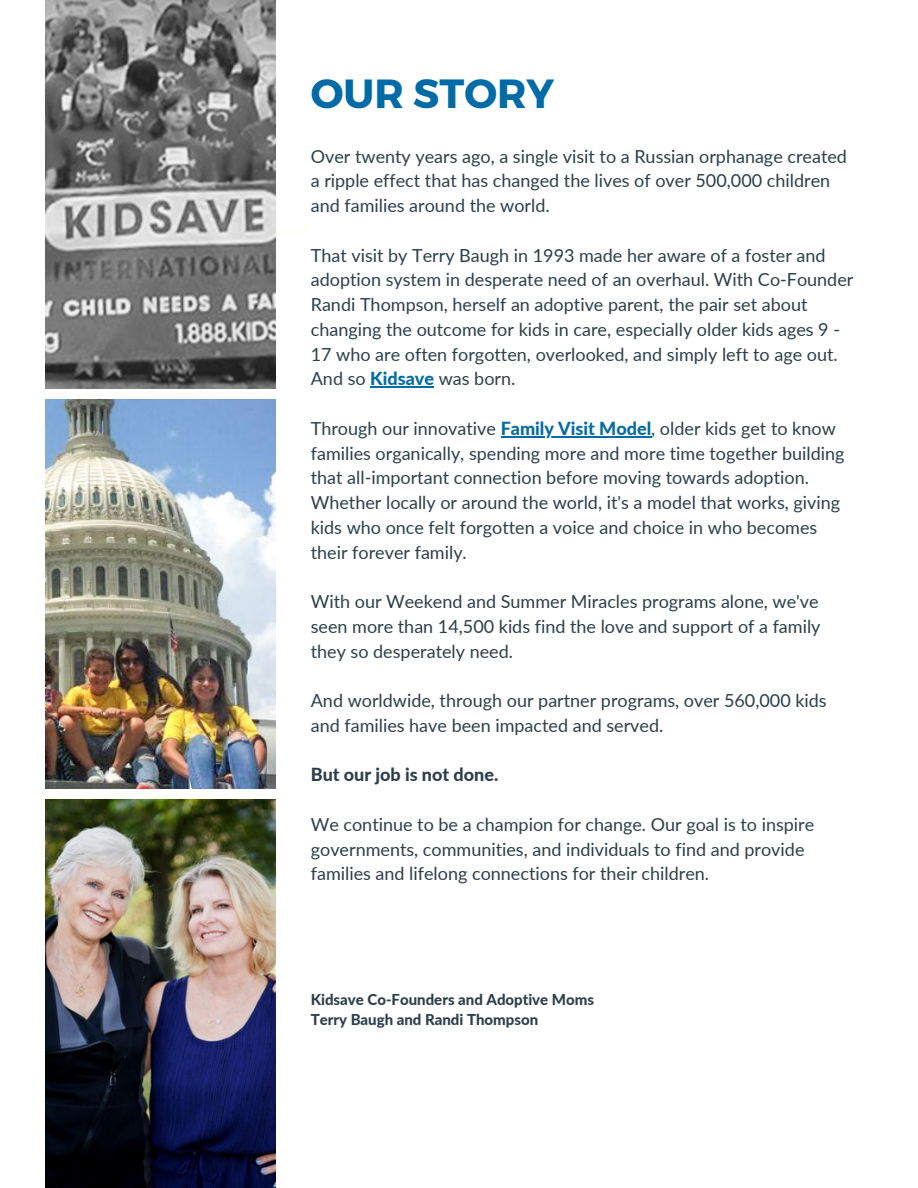
<style>
.page{position:relative;width:918px;height:1188px;background:#fff}
.page>*{position:absolute;margin:0;border:0;box-sizing:border-box;transform-origin:0 0}
.t1{font:700 40.65px "Montserrat";color:#006ba6}
.t2{font:18px/24.8px "Lato";color:#2c3f4a}
.t3{font:800 18px "Lato";color:#2c3f4a}
.t4{font:800 15px/20.2px "Lato";color:#2c3f4a}
.s1{font-weight:800;color:#006ba6}
</style>
<div class="page">
<hr style="left:370px;top:387px;width:64px;height:1px;background:#006ba6">
<hr style="left:501px;top:436px;width:150px;height:1px;background:#006ba6">
<img style="left:46px;top:800px;width:229px;height:388px">
<img style="left:46px;top:399px;width:229px;height:390px">
<img style="left:46px;top:0;width:229px;height:388px">
<h1 class="t1" style="left:311px;top:67px;width:245px">OUR STORY</h1>
<p class="t2" style="left:311px;top:143px;width:538px">Over twenty years ago, a single visit to a Russian orphanage created a ripple effect that has changed the lives of over 500,000 children and families around the world.</p>
<p class="t2" style="left:311px;top:242px;width:544px">That visit by Terry Baugh in 1993 made her aware of a foster and adoption system in desperate need of an overhaul. With Co-Founder Randi Thompson, herself an adoptive parent, the pair set about changing the outcome for kids in care, especially older kids ages 9 - 17 who are often forgotten, overlooked, and simply left to age out.<br>And so <span class="s1">Kidsave</span> was born.</p>
<p class="t2" style="left:311px;top:416px;width:535px">Through our innovative <span class="s1">Family Visit Model</span>, older kids get to know families organically, spending more and more time together building that all-important connection before moving towards adoption.<br>Whether locally or around the world, it's a model that works, giving kids who once felt forgotten a voice and choice in who becomes their forever family.</p>
<p class="t2" style="left:311px;top:589px;width:511px;text-align:justify">With our Weekend and Summer Miracles programs alone, we've seen more than 14,500 kids find the love and support of a family they so desperately need.</p>
<p class="t2" style="left:311px;top:688px;width:517px">And worldwide, through our partner programs, over 560,000 kids and families have been impacted and served.</p>
<p class="t3" style="left:311px;top:764px;width:189px">But our job is not done.</p>
<p class="t2" style="left:311px;top:812px;width:505px">We continue to be a champion for change. Our goal is to inspire governments, communities, and individuals to find and provide families and lifelong connections for their children.</p>
<p class="t4" style="left:311px;top:989px;width:285px">Kidsave Co-Founders and Adoptive Moms<br>Terry Baugh and Randi Thompson</p>
</div>
